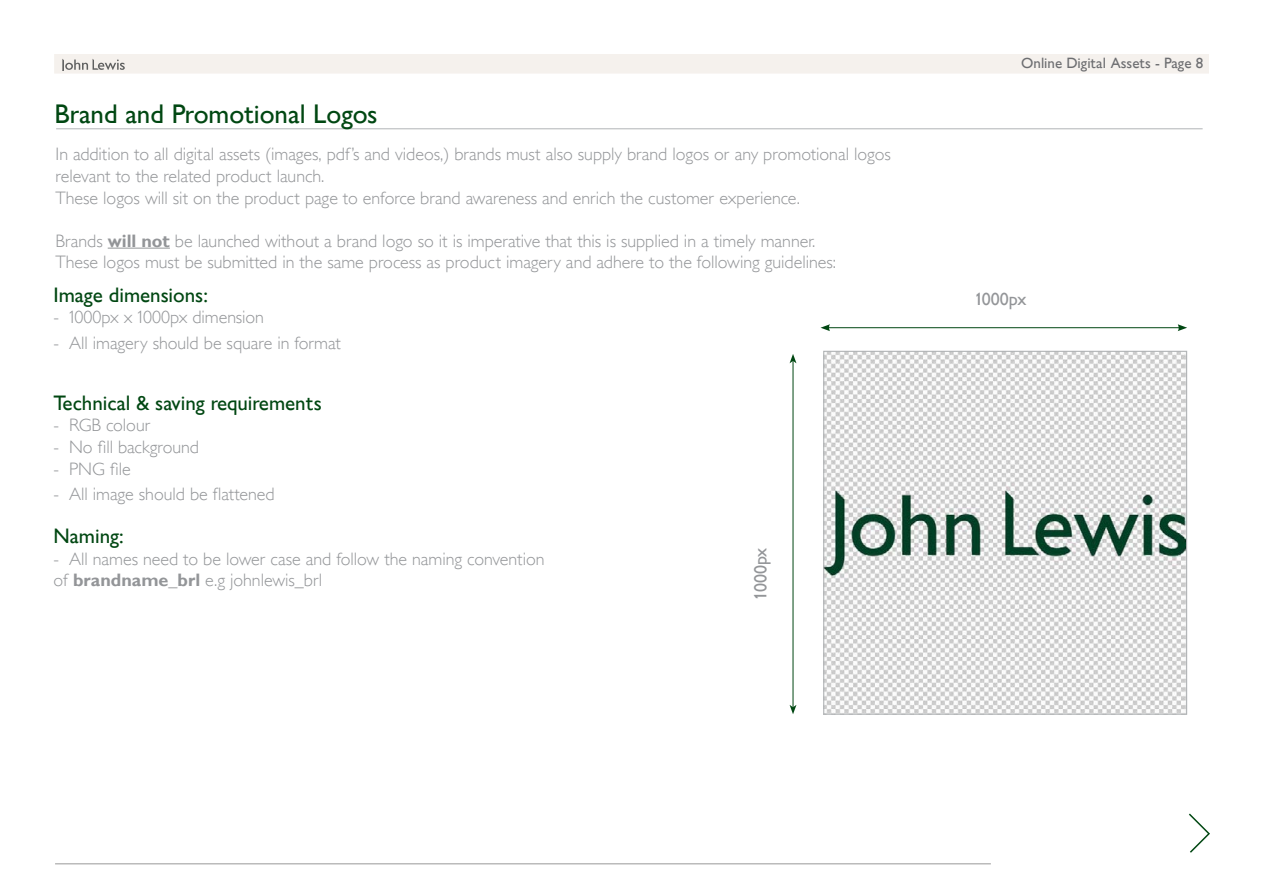
<style>
.page{position:relative;width:1263px;height:893px;background:#fff}
.page>*{position:absolute;margin:0;border:0;box-sizing:border-box;transform-origin:0 0}
.t1{font:27px "Gill Sansfor JL";color:#004712}
.t2{font:21px "Gill Sansfor JL";color:#004712}
.t3{font:300 18px/21.6px "Gill Sansfor JL";color:#939598}
.t4{font:18px "Gill Sansfor JL";color:#939598}
.t5{font:15px "Gill Sansfor JL";color:#6d6e71}
.s1{font-weight:700}
</style>
<div class="page">
<svg style="left:1189px;top:813px;width:21px;height:40px"></svg>
<hr style="left:55px;top:864px;width:936px;height:1px;background:#999">
<div style="left:54px;top:54px;width:1155px;height:20px;background:#f5f1ed"></div>
<hr style="left:108px;top:248px;width:62px;height:1px;background:#939598">
<hr style="left:56px;top:129px;width:1146px;height:1px;background:#b1b4b6">
<img style="left:825px;top:353px;width:360px;height:360px">
<div style="left:823px;top:351px;width:364px;height:364px;border:1px solid #b1b4b6"></div>
<hr style="left:828px;top:327px;width:352px;height:1px;background:#004712">
<svg style="left:820px;top:324px;width:10px;height:7px"></svg>
<svg style="left:1178px;top:324px;width:9px;height:7px"></svg>
<hr style="left:793px;top:361px;width:1px;height:346px;background:#004712">
<svg style="left:789px;top:354px;width:7px;height:9px"></svg>
<svg style="left:789px;top:705px;width:7px;height:9px"></svg>
<h1 class="t1" style="left:55px;top:98px;width:325px">Brand and Promotional Logos</h1>
<p class="t3" style="left:56px;top:144px;width:837px">In addition to all digital assets (images, pdf’s and videos,) brands must also supply brand logos or any promotional logos relevant to the related product launch.<br>These logos will sit on the product page to enforce brand awareness and enrich the customer experience.</p>
<p class="t3" style="left:56px;top:230px;width:782px">Brands <span class="s1">will not</span> be launched without a brand logo so it is imperative that this is supplied in a timely manner.<br>These logos must be submitted in the same process as product imagery and adhere to the following guidelines:</p>
<p class="t2" style="left:53px;top:283px;width:156px">Image dimensions:</p>
<p class="t3" style="left:53px;top:306px;width:212px">- 1000px x 1000px dimension</p>
<p class="t3" style="left:53px;top:332px;width:289px">- All imagery should be square in format</p>
<p class="t2" style="left:53px;top:391px;width:270px">Technical &amp; saving requirements</p>
<p class="t3" style="left:53px;top:414px;width:99px">- RGB colour</p>
<p class="t3" style="left:53px;top:436px;width:147px">- No fill background</p>
<p class="t3" style="left:53px;top:458px;width:79px">- PNG file</p>
<p class="t3" style="left:53px;top:483px;width:223px">- All image should be flattened</p>
<p class="t2" style="left:53px;top:524px;width:72px">Naming:</p>
<p class="t3" style="left:53px;top:548px;width:493px">- All names need to be lower case and follow the naming convention of <span class="s1">brandname_brl</span> e.g johnlewis_brl</p>
<p class="t4" style="left:750px;top:598px;width:52px;rotate:-90deg">1000px</p>
<p class="t5" style="left:1021px;top:55px;width:183px">Online Digital Assets - Page 8</p>
<p class="t4" style="left:976px;top:289px;width:52px">1000px</p>
</div>
